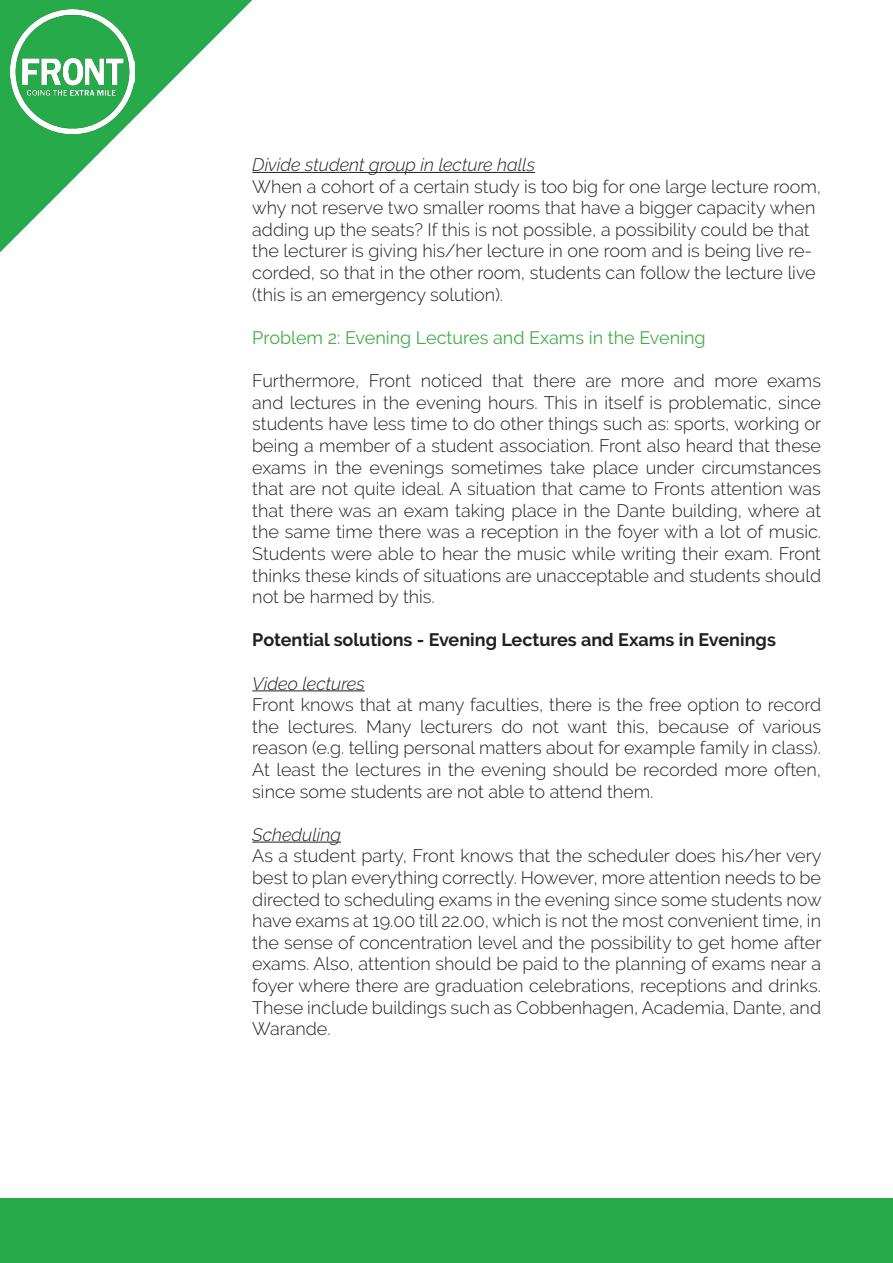
<style>
.page{position:relative;width:893px;height:1263px;background:#fff}
.page>*{position:absolute;margin:0;border:0;box-sizing:border-box;transform-origin:0 0}
.t1{font:300 18px/21.6px "Raleway";color:#231f20;text-align:justify}
.t2{font:italic 300 18px "Raleway";color:#231f20}
.t3{font:700 18px "Raleway";color:#231f20}
.t4{font:18px "Raleway";color:#40ae49}
</style>
<div class="page">
<div style="left:0;top:1198px;width:893px;height:65px;background:#26aa4a"></div>
<svg style="left:0;top:0;width:252px;height:252px"></svg>
<img style="left:11px;top:10px;width:124px;height:124px">
<hr style="left:252px;top:172px;width:283px;height:1px;background:#231f20">
<hr style="left:252px;top:690px;width:113px;height:1px;background:#231f20">
<hr style="left:252px;top:842px;width:89px;height:1px;background:#231f20">
<p class="t2" style="left:252px;top:154px;width:284px">Divide student group in lecture halls</p>
<p class="t1" style="left:252px;top:175px;width:570px;text-align:left">When a cohort of a certain study is too big for one large lecture room, why not reserve two smaller rooms that have a bigger capacity when adding up the seats? If this is not possible, a possibility could be that the lecturer is giving his/her lecture in one room and is being live re&shy;corded, so that in the other room, students can follow the lecture live (this is an emergency solution).</p>
<p class="t4" style="left:252px;top:327px;width:455px">Problem 2: Evening Lectures and Exams in the Evening</p>
<p class="t1" style="left:252px;top:370px;width:571px">Furthermore, Front noticed that there are more and more exams and lectures in the evening hours. This in itself is problematic, since students have less time to do other things such as: sports, working or being a member of a student association. Front also heard that these exams in the evenings sometimes take place under circumstances that are not quite ideal. A situation that came to Fronts attention was that there was an exam taking place in the Dante building, where at the same time there was a reception in the foyer with a lot of music.<br>Students were able to hear the music while writing their exam. Front thinks these kinds of situations are unacceptable and students should not be harmed by this.</p>
<p class="t3" style="left:252px;top:630px;width:525px">Potential solutions - Evening Lectures and Exams in Evenings</p>
<p class="t2" style="left:252px;top:673px;width:114px">Video lectures</p>
<p class="t1" style="left:252px;top:694px;width:570px">Front knows that at many faculties, there is the free option to record the lectures. Many lecturers do not want this, because of various reason (e.g. telling personal matters about for example family in class).<br>At least the lectures in the evening should be recorded more often, since some students are not able to attend them.</p>
<p class="t2" style="left:252px;top:824px;width:90px">Scheduling</p>
<p class="t1" style="left:252px;top:845px;width:571px">As a student party, Front knows that the scheduler does his/her very best to plan everything correctly. However, more attention needs to be directed to scheduling exams in the evening since some students now have exams at 19.00 till 22.00, which is not the most convenient time, in the sense of concentration level and the possibility to get home after exams. Also, attention should be paid to the planning of exams near a foyer where there are graduation celebrations, receptions and drinks.<br>These include buildings such as Cobbenhagen, Academia, Dante, and Warande.</p>
</div>
